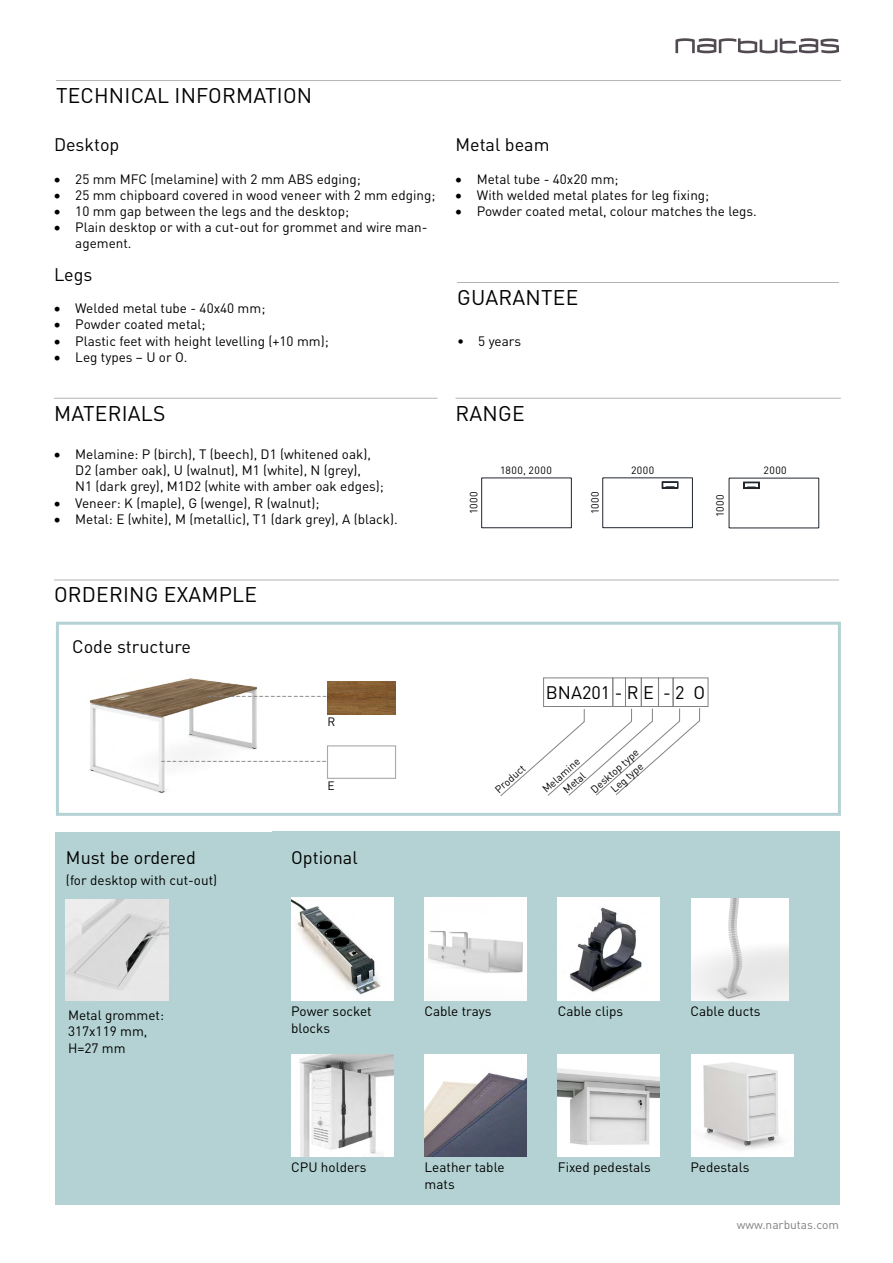
<style>
.page{position:relative;width:893px;height:1263px;background:#fff}
.page>*{position:absolute;margin:0;border:0;box-sizing:border-box;transform-origin:0 0}
.t1{font:21px "DIN Pro";letter-spacing:.01em;color:#000}
.t2{font:18px "DIN Pro";color:#000}
.t3{font:13.5px/16.2px "DIN Pro";color:#000}
.t4{font:12px "DIN Pro";color:#808080}
.t5{font:12px "DIN Pro";color:#000}
.t6{font:10.5px/14.2px "DIN Pro";letter-spacing:.045em;color:#000}
</style>
<div class="page">
<svg style="left:675px;top:38px;width:164px;height:15px"></svg>
<hr style="left:482px;top:477px;width:89px;height:1px;background:#21272f">
<hr style="left:571px;top:478px;width:1px;height:50px;background:#21272f">
<hr style="left:482px;top:527px;width:89px;height:1px;background:#21272f">
<hr style="left:481px;top:478px;width:1px;height:50px;background:#21272f">
<svg style="left:602px;top:477px;width:91px;height:51px"></svg>
<div style="left:56px;top:622px;width:785px;height:194px;border:3px solid #b4d2d3"></div>
<img style="left:89px;top:678px;width:169px;height:115px">
<img style="left:327px;top:682px;width:69px;height:32px">
<div style="left:327px;top:745px;width:69px;height:34px;border:1px solid #a7a9ac"></div>
<div style="left:625px;top:677px;width:17px;height:30px;border:1px solid #808285"></div>
<div style="left:543px;top:677px;width:70px;height:30px;border:1px solid #808285"></div>
<div style="left:612px;top:677px;width:14px;height:30px;border:1px solid #808285"></div>
<div style="left:658px;top:677px;width:15px;height:30px;border:1px solid #808285"></div>
<div style="left:641px;top:677px;width:18px;height:30px;border:1px solid #808285"></div>
<div style="left:673px;top:677px;width:35px;height:30px;border:1px solid #808285"></div>
<div style="left:55px;top:832px;width:228px;height:372px;background:#b4d2d3"></div>
<div style="left:272px;top:832px;width:568px;height:373px;background:#b4d2d3"></div>
<img style="left:66px;top:899px;width:102px;height:101px">
<img style="left:291px;top:898px;width:102px;height:102px">
<img style="left:291px;top:1054px;width:102px;height:102px">
<img style="left:425px;top:898px;width:102px;height:102px">
<div style="left:425px;top:1054px;width:102px;height:102px;background:#fff"></div>
<img style="left:425px;top:1072px;width:102px;height:84px">
<img style="left:558px;top:898px;width:102px;height:102px">
<img style="left:558px;top:1054px;width:102px;height:102px">
<img style="left:691px;top:898px;width:98px;height:102px">
<img style="left:691px;top:1054px;width:102px;height:102px">
<svg style="left:728px;top:477px;width:91px;height:52px"></svg>
<svg style="left:500px;top:708px;width:201px;height:88px"></svg>
<hr style="left:457px;top:282px;width:382px;height:1px;background:#b3b3b3">
<hr style="left:56px;top:80px;width:785px;height:1px;background:#b3b3b3">
<hr style="left:54px;top:398px;width:383px;height:1px;background:#b3b3b3">
<hr style="left:455px;top:398px;width:386px;height:1px;background:#b3b3b3">
<hr style="left:54px;top:580px;width:785px;height:1px;background:#b3b3b3">
<svg style="left:208px;top:696px;width:50px;height:1px"></svg>
<svg style="left:161px;top:761px;width:97px;height:1px"></svg>
<h1 class="t1" style="left:56px;top:81px;width:258px">TECHNICAL INFORMATION</h1>
<h2 class="t2" style="left:54px;top:132px;width:67px">Desktop</h2>
<p class="t3" style="left:54px;top:170px;width:308px">• 25 mm MFC (melamine) with 2 mm ABS edging;</p>
<p class="t3" style="left:54px;top:186px;width:383px">• 25 mm chipboard covered in wood veneer with 2 mm edging;</p>
<p class="t3" style="left:54px;top:202px;width:297px">• 10 mm gap between the legs and the desktop;</p>
<p class="t3" style="left:75px;top:219px;width:354px;text-indent:-21px">• Plain desktop or with a cut-out for grommet and wire man&shy;agement.</p>
<h2 class="t2" style="left:54px;top:262px;width:40px">Legs</h2>
<p class="t3" style="left:54px;top:300px;width:213px">• Welded metal tube - 40x40 mm;</p>
<p class="t3" style="left:54px;top:316px;width:153px">• Powder coated metal;</p>
<p class="t3" style="left:54px;top:332px;width:276px">• Plastic feet with height levelling (+10 mm);</p>
<p class="t3" style="left:54px;top:348px;width:135px">• Leg types – U or O.</p>
<h1 class="t1" style="left:54px;top:399px;width:113px">MATERIALS</h1>
<p class="t3" style="left:75px;top:445px;width:310px;text-indent:-21px">• Melamine: P (birch), T (beech), D1 (whitened oak),<br>D2 (amber oak), U (walnut), M1 (white), N (grey),<br>N1 (dark grey), M1D2 (white with amber oak edges);</p>
<p class="t3" style="left:54px;top:494px;width:267px">• Veneer: K (maple), G (wenge), R (walnut);</p>
<p class="t3" style="left:54px;top:510px;width:345px">• Metal: E (white), M (metallic), T1 (dark grey), A (black).</p>
<h2 class="t2" style="left:455px;top:132px;width:95px">Metal beam</h2>
<p class="t3" style="left:455px;top:170px;width:165px">• Metal tube - 40x20 mm;</p>
<p class="t3" style="left:455px;top:186px;width:255px">• With welded metal plates for leg fixing;</p>
<p class="t3" style="left:455px;top:202px;width:303px">• Powder coated metal, colour matches the legs.</p>
<h1 class="t1" style="left:457px;top:283px;width:123px">GUARANTEE</h1>
<p class="t3" style="left:457px;top:332px;width:66px">• 5 years</p>
<h1 class="t1" style="left:456px;top:399px;width:71px">RANGE</h1>
<p class="t6" style="left:466px;top:514px;width:24px;rotate:-90deg">1000</p>
<p class="t6" style="left:500px;top:463px;width:53px">1800, 2000</p>
<p class="t6" style="left:587px;top:514px;width:24px;rotate:-90deg">1000</p>
<p class="t6" style="left:631px;top:463px;width:25px">2000</p>
<p class="t6" style="left:712px;top:517px;width:24px;rotate:-90deg">1000</p>
<p class="t6" style="left:763px;top:463px;width:25px">2000</p>
<h1 class="t1" style="left:54px;top:581px;width:205px">ORDERING EXAMPLE</h1>
<h2 class="t2" style="left:72px;top:635px;width:120px">Code structure</h2>
<h2 class="t2" style="left:66px;top:845px;width:132px">Must be ordered</h2>
<p class="t3" style="left:66px;top:871px;width:153px">(for desktop with cut-out)</p>
<p class="t5" style="left:327px;top:713px;width:9px">R</p>
<p class="t5" style="left:327px;top:778px;width:9px">E</p>
<h2 class="t2" style="left:291px;top:845px;width:68px">Optional</h2>
<h2 class="t2" style="left:546px;top:680px;width:161px">BNA201 - R E - 2 O</h2>
<p class="t6" style="left:587px;top:785px;width:62px;rotate:-42deg">Desktop type</p>
<p class="t6" style="left:491px;top:785px;width:38px;rotate:-42deg">Product</p>
<p class="t6" style="left:550px;top:775px;width:33px;text-indent:-15px;rotate:-42deg">Melamine<br>Metal</p>
<p class="t6" style="left:607px;top:785px;width:41px;rotate:-42deg">Leg type</p>
<p class="t3" style="left:68px;top:1007px;width:98px">Metal grommet:<br>317x119 mm,<br>H=27 mm</p>
<p class="t3" style="left:291px;top:1003px;width:82px">Power socket blocks</p>
<p class="t3" style="left:425px;top:1003px;width:69px">Cable trays</p>
<p class="t3" style="left:558px;top:1003px;width:67px">Cable clips</p>
<p class="t3" style="left:691px;top:1003px;width:71px">Cable ducts</p>
<p class="t3" style="left:291px;top:1159px;width:77px">CPU holders</p>
<p class="t3" style="left:425px;top:1159px;width:81px">Leather table mats</p>
<p class="t3" style="left:558px;top:1159px;width:95px">Fixed pedestals</p>
<p class="t3" style="left:691px;top:1159px;width:60px">Pedestals</p>
<p class="t4" style="left:737px;top:1216px;width:104px">www.narbutas.com</p>
</div>
